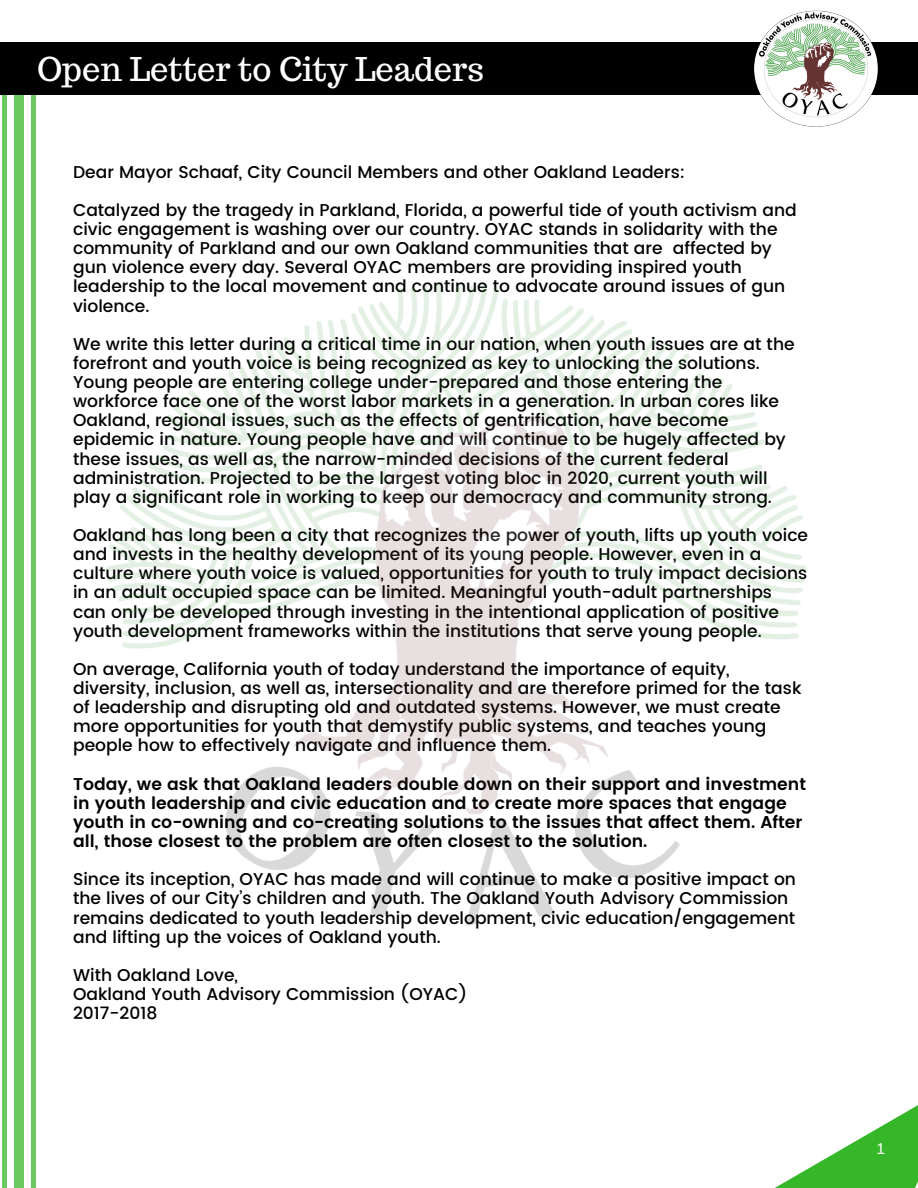
<style>
.page{position:relative;width:918px;height:1188px;background:#fff}
.page>*{position:absolute;margin:0;border:0;box-sizing:border-box;transform-origin:0 0}
.t1{font:32.7px "Trocchi";color:#fff}
.t2{font:500 17.1px/19.2px "Poppins";color:#000}
.t3{font:600 17.1px/19.2px "Poppins";color:#000}
.t4{font:15.6px "Arimo";color:#fff}
</style>
<div class="page">
<div style="left:0;top:42px;width:918px;height:52px;background:#000"></div>
<div style="left:2px;top:96px;width:5px;height:1092px;background:#6ac961"></div>
<div style="left:14px;top:96px;width:10px;height:1092px;background:#6ac961"></div>
<div style="left:31px;top:96px;width:5px;height:1092px;background:#6ac961"></div>
<svg style="left:775px;top:1105px;width:143px;height:83px"></svg>
<img style="left:753px;top:10px;width:127px;height:117px">
<img style="left:106px;top:283px;width:701px;height:643px">
<h1 class="t1" style="left:37px;top:48px;width:448px">Open Letter to City Leaders</h1>
<p class="t2" style="left:73px;top:162px;width:614px">Dear Mayor Schaaf, City Council Members and other Oakland Leaders:</p>
<p class="t2" style="left:73px;top:200px;width:725px">Catalyzed by the tragedy in Parkland, Florida, a powerful tide of youth activism and civic engagement is washing over our country. OYAC stands in solidarity with the community of Parkland and our own Oakland communities that are affected by gun violence every day. Several OYAC members are providing inspired youth leadership to the local movement and continue to advocate around issues of gun violence.</p>
<p class="t2" style="left:73px;top:334px;width:723px">We write this letter during a critical time in our nation, when youth issues are at the forefront and youth voice is being recognized as key to unlocking the solutions.<br>Young people are entering college under-prepared and those entering the workforce face one of the worst labor markets in a generation. In urban cores like Oakland, regional issues, such as the effects of gentrification, have become epidemic in nature. Young people have and will continue to be hugely affected by these issues, as well as, the narrow-minded decisions of the current federal administration. Projected to be the largest voting bloc in 2020, current youth will play a significant role in working to keep our democracy and community strong.</p>
<p class="t2" style="left:73px;top:526px;width:737px">Oakland has long been a city that recognizes the power of youth, lifts up youth voice and invests in the healthy development of its young people. However, even in a culture where youth voice is valued, opportunities for youth to truly impact decisions in an adult occupied space can be limited. Meaningful youth-adult partnerships can only be developed through investing in the intentional application of positive youth development frameworks within the institutions that serve young people.</p>
<p class="t2" style="left:73px;top:659px;width:730px">On average, California youth of today understand the importance of equity, diversity, inclusion, as well as, intersectionality and are therefore primed for the task of leadership and disrupting old and outdated systems. However, we must create more opportunities for youth that demystify public systems, and teaches young people how to effectively navigate and influence them.</p>
<p class="t3" style="left:73px;top:774px;width:734px">Today, we ask that Oakland leaders double down on their support and investment in youth leadership and civic education and to create more spaces that engage youth in co-owning and co-creating solutions to the issues that affect them. After all, those closest to the problem are often closest to the solution.</p>
<p class="t2" style="left:73px;top:870px;width:724px">Since its inception, OYAC has made and will continue to make a positive impact on the lives of our City’s children and youth. The Oakland Youth Advisory Commission remains dedicated to youth leadership development, civic education/engagement and lifting up the voices of Oakland youth.</p>
<p class="t2" style="left:73px;top:965px;width:396px">With Oakland Love,<br>Oakland Youth Advisory Commission (OYAC)<br>2017-2018</p>
<p class="t4" style="left:877px;top:1140px;width:10px">1</p>
</div>
